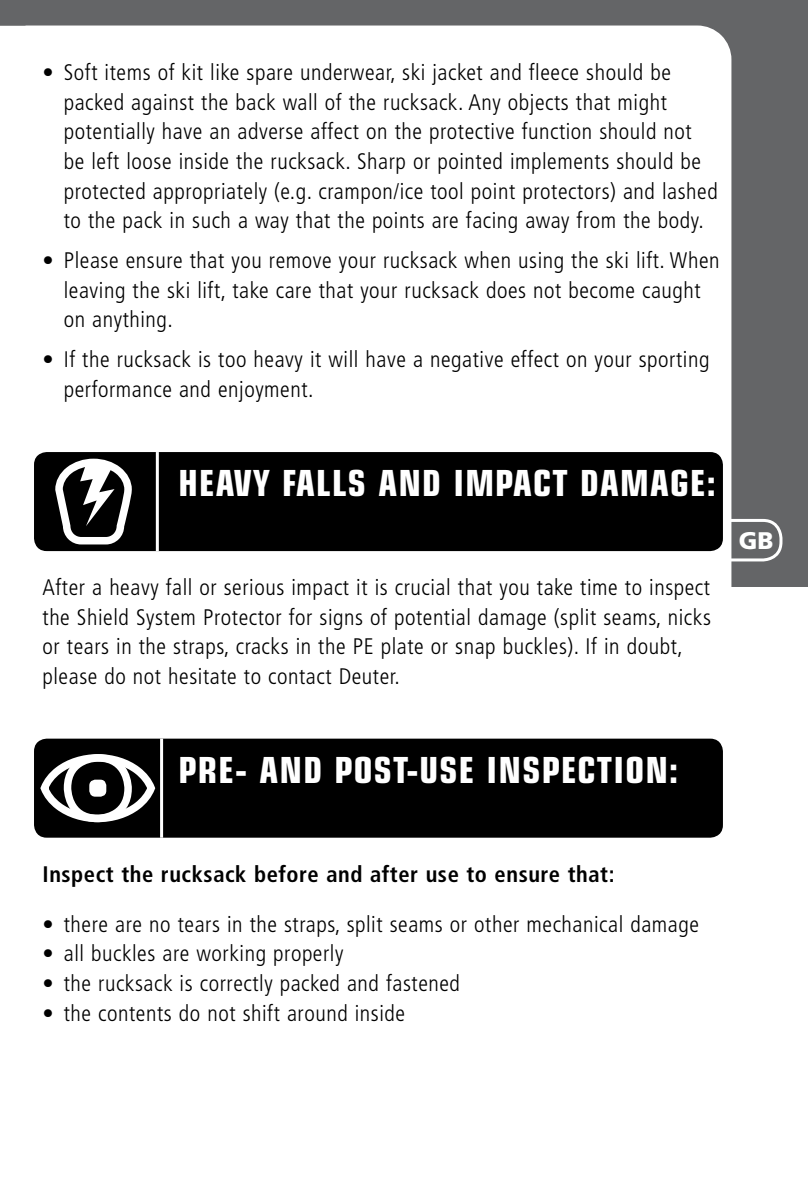
<style>
.page{position:relative;width:808px;height:1191px;background:#fff}
.page>*{position:absolute;margin:0;border:0;box-sizing:border-box;transform-origin:0 0}
.t1{font:700 condensed 36px "Eurostile";letter-spacing:.035em;color:#fff}
.t2{font:900 24px "Frutiger";color:#fff}
.t3{font:300 condensed 22.5px/29.7px "Frutiger";letter-spacing:.025em;color:#000}
.t4{font:700 condensed 22.5px "Frutiger";letter-spacing:.025em;color:#000}
</style>
<div class="page">
<svg style="left:26px;top:0;width:782px;height:587px"></svg>
<div style="left:697px;top:519px;width:85px;height:42px;border:3px solid #fff;border-radius:18px"></div>
<svg style="left:0;top:0;width:26px;height:26px"></svg>
<div style="left:34px;top:738px;width:689px;height:99px;background:#000;border-radius:13px"></div>
<svg style="left:40px;top:754px;width:116px;height:69px"></svg>
<div style="left:64px;top:754px;width:68px;height:68px;border:8px solid #fff;border-radius:30px"></div>
<div style="left:89px;top:779px;width:17px;height:17px;background:#fff;border-radius:6px"></div>
<hr style="left:160px;top:738px;width:3px;height:99px;background:#fff">
<div style="left:34px;top:452px;width:689px;height:99px;background:#000;border-radius:13px"></div>
<svg style="left:55px;top:458px;width:77px;height:87px"></svg>
<hr style="left:156px;top:452px;width:3px;height:99px;background:#fff">
<p class="t3" style="left:64px;top:57px;width:655px;text-indent:-21px">• Soft items of kit like spare underwear, ski jacket and fleece should be packed against the back wall of the rucksack. Any objects that might potentially have an adverse affect on the protective function should not be left loose inside the rucksack. Sharp or pointed implements should be protected appropriately (e.g. crampon/ice tool point protectors) and lashed to the pack in such a way that the points are facing away from the body.</p>
<p class="t3" style="left:64px;top:246px;width:657px;text-indent:-21px">• Please ensure that you remove your rucksack when using the ski lift. When leaving the ski lift, take care that your rucksack does not become caught on anything.</p>
<p class="t3" style="left:64px;top:345px;width:647px;text-indent:-21px">• If the rucksack is too heavy it will have a negative effect on your sporting performance and enjoyment.</p>
<h1 class="t1" style="left:179px;top:461px;width:539px">HEAVY FALLS AND IMPACT DAMAGE:</h1>
<p class="t3" style="left:43px;top:572px;width:670px">After a heavy fall or serious impact it is crucial that you take time to inspect the Shield System Protector for signs of potential damage (split seams, nicks or tears in the straps, cracks in the PE plate or snap buckles). If in doubt, please do not hesitate to contact Deuter.</p>
<p class="t2" style="left:739px;top:526px;width:36px">GB</p>
<h1 class="t1" style="left:179px;top:748px;width:501px">PRE- AND POST-USE INSPECTION:</h1>
<p class="t4" style="left:43px;top:861px;width:573px">Inspect the rucksack before and after use to ensure that:</p>
<p class="t3" style="left:43px;top:909px;width:658px">• there are no tears in the straps, split seams or other mechanical damage</p>
<p class="t3" style="left:43px;top:939px;width:302px">• all buckles are working properly</p>
<p class="t3" style="left:43px;top:968px;width:419px">• the rucksack is correctly packed and fastened</p>
<p class="t3" style="left:43px;top:998px;width:364px">• the contents do not shift around inside</p>
</div>
